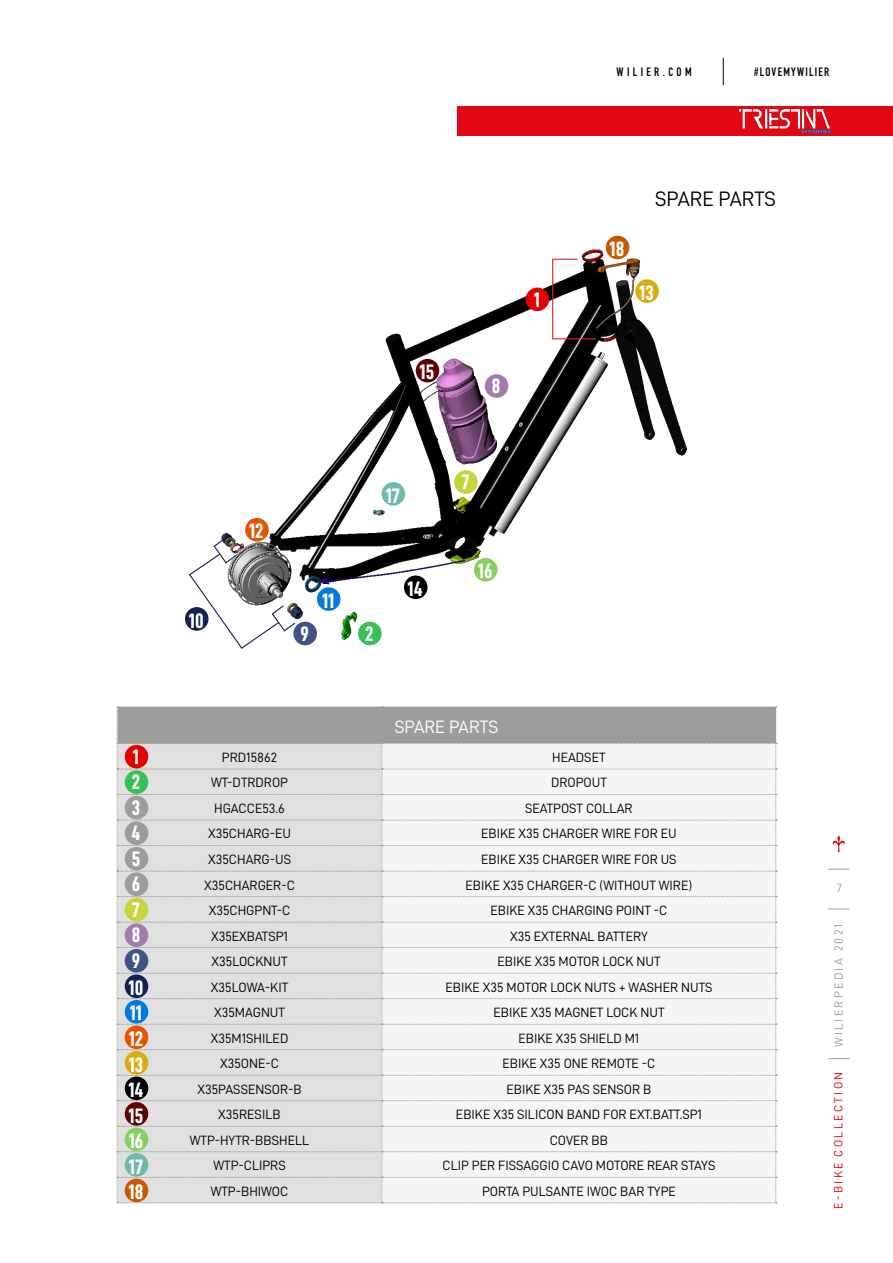
<style>
.page{position:relative;width:893px;height:1263px;background:#fff}
.page>*{position:absolute;margin:0;border:0;box-sizing:border-box;transform-origin:0 0}
.t1{font:21px/25.7px "D DIN Condensed Bold";color:#fff}
.t2{font:21px "D DIN";color:#000}
.t3{font:18px "D DIN";color:#fff}
.t4{font:13.5px "D DIN";color:#000}
.t5{font:12px "D DIN";letter-spacing:.19em;color:#9d9d9c}
.t6{font:12px "D DIN";letter-spacing:.19em;color:#e30613}
.t7{font:12px "DIN Engschrift Std";letter-spacing:.105em;color:#000}
.t8{font:12px "DIN Engschrift Std";letter-spacing:.285em;color:#000}
</style>
<div class="page">
<div style="left:457px;top:106px;width:436px;height:30px;background:#e30613"></div>
<svg style="left:723px;top:58px;width:1px;height:27px"></svg>
<svg style="left:829px;top:1058px;width:21px;height:1px"></svg>
<svg style="left:828px;top:909px;width:21px;height:1px"></svg>
<svg style="left:828px;top:869px;width:21px;height:1px"></svg>
<svg style="left:832px;top:835px;width:13px;height:17px"></svg>
<img style="left:739px;top:110px;width:90px;height:23px">
<svg style="left:117px;top:707px;width:660px;height:496px"></svg>
<img style="left:185px;top:235px;width:503px;height:411px">
<div style="left:125px;top:745px;width:23px;height:23px;background:#e70000;border-radius:50%"></div>
<div style="left:125px;top:770px;width:23px;height:24px;background:#36c056;border-radius:50%"></div>
<div style="left:125px;top:796px;width:23px;height:23px;background:#9d9d9c;border-radius:50%"></div>
<div style="left:125px;top:821px;width:23px;height:24px;background:#9d9d9c;border-radius:50%"></div>
<div style="left:125px;top:847px;width:23px;height:23px;background:#9d9d9c;border-radius:50%"></div>
<div style="left:125px;top:872px;width:23px;height:24px;background:#9d9d9c;border-radius:50%"></div>
<div style="left:125px;top:898px;width:23px;height:23px;background:#c5d63c;border-radius:50%"></div>
<div style="left:125px;top:923px;width:23px;height:24px;background:#a47bad;border-radius:50%"></div>
<div style="left:125px;top:949px;width:23px;height:23px;background:#3f5484;border-radius:50%"></div>
<div style="left:125px;top:974px;width:23px;height:24px;background:#122353;border-radius:50%"></div>
<div style="left:125px;top:1000px;width:23px;height:23px;background:#007ae0;border-radius:50%"></div>
<div style="left:125px;top:1025px;width:23px;height:24px;background:#e75400;border-radius:50%"></div>
<div style="left:125px;top:1051px;width:23px;height:23px;background:#d8ab0e;border-radius:50%"></div>
<div style="left:125px;top:1076px;width:23px;height:24px;background:#000;border-radius:50%"></div>
<div style="left:125px;top:1102px;width:23px;height:23px;background:#5f0000;border-radius:50%"></div>
<div style="left:125px;top:1127px;width:23px;height:24px;background:#84cf5e;border-radius:50%"></div>
<div style="left:125px;top:1153px;width:23px;height:24px;background:#6ebbaa;border-radius:50%"></div>
<div style="left:125px;top:1178px;width:23px;height:24px;background:#c65901;border-radius:50%"></div>
<div style="left:526px;top:288px;width:23px;height:23px;background:#e70000;border-radius:50%"></div>
<svg style="left:553px;top:259px;width:24px;height:1px"></svg>
<hr style="left:553px;top:338px;width:43px;height:1px;background:#e52321">
<hr style="left:552px;top:259px;width:1px;height:80px;background:#e52321">
<div style="left:358px;top:622px;width:24px;height:23px;background:#36c056;border-radius:50%"></div>
<div style="left:454px;top:470px;width:24px;height:24px;background:#c5d63c;border-radius:50%"></div>
<div style="left:485px;top:374px;width:23px;height:24px;background:#a47bad;border-radius:50%"></div>
<div style="left:293px;top:622px;width:24px;height:23px;background:#3f5484;border-radius:50%"></div>
<div style="left:185px;top:607px;width:24px;height:24px;background:#122353;border-radius:50%"></div>
<svg style="left:188px;top:537px;width:108px;height:112px"></svg>
<div style="left:317px;top:587px;width:23px;height:24px;background:#007ae0;border-radius:50%"></div>
<div style="left:245px;top:518px;width:24px;height:23px;background:#e75400;border-radius:50%"></div>
<div style="left:635px;top:279px;width:24px;height:24px;background:#d8ab0e;border-radius:50%"></div>
<div style="left:404px;top:575px;width:23px;height:24px;background:#000;border-radius:50%"></div>
<div style="left:416px;top:359px;width:23px;height:23px;background:#5f0000;border-radius:50%"></div>
<div style="left:474px;top:558px;width:23px;height:23px;background:#84cf5e;border-radius:50%"></div>
<div style="left:382px;top:482px;width:23px;height:24px;background:#6ebbaa;border-radius:50%"></div>
<div style="left:606px;top:236px;width:23px;height:23px;background:#c65901;border-radius:50%"></div>
<h1 class="t1" style="left:128px;top:743px;width:17px">1<br>2<br>3<br>4<br>5<br>6<br>7<br>8<br>9<br>10<br>11<br>12<br>13<br>14<br>15<br>16<br>17<br>18</h1>
<p class="t8" style="left:617px;top:64px;width:77px">WILIER.COM</p>
<p class="t7" style="left:754px;top:64px;width:77px">#LOVEMYWILIER</p>
<h1 class="t1" style="left:189px;top:607px;width:16px">10</h1>
<h1 class="t1" style="left:249px;top:518px;width:16px">12</h1>
<h1 class="t1" style="left:420px;top:359px;width:16px">15</h1>
<h1 class="t1" style="left:492px;top:373px;width:10px">8</h1>
<h1 class="t1" style="left:300px;top:620px;width:10px">9</h1>
<h1 class="t1" style="left:322px;top:587px;width:14px">11</h1>
<h1 class="t1" style="left:386px;top:482px;width:16px">17</h1>
<h1 class="t1" style="left:365px;top:620px;width:10px">2</h1>
<h1 class="t1" style="left:408px;top:575px;width:17px">14</h1>
<h1 class="t1" style="left:461px;top:469px;width:10px">7</h1>
<h1 class="t1" style="left:478px;top:558px;width:16px">16</h1>
<h2 class="t3" style="left:395px;top:717px;width:105px">SPARE PARTS</h2>
<h1 class="t1" style="left:534px;top:286px;width:8px">1</h1>
<h1 class="t1" style="left:610px;top:236px;width:16px">18</h1>
<h1 class="t2" style="left:655px;top:187px;width:122px">SPARE PARTS</h1>
<h1 class="t1" style="left:639px;top:279px;width:16px">13</h1>
<p class="t4" style="left:222px;top:750px;width:57px">PRD15862</p>
<p class="t4" style="left:552px;top:750px;width:55px">HEADSET</p>
<p class="t4" style="left:211px;top:775px;width:79px">WT-DTRDROP</p>
<p class="t4" style="left:551px;top:775px;width:57px">DROPOUT</p>
<p class="t4" style="left:214px;top:801px;width:72px">HGACCE53.6</p>
<p class="t4" style="left:525px;top:801px;width:109px">SEATPOST COLLAR</p>
<p class="t4" style="left:208px;top:826px;width:84px">X35CHARG-EU</p>
<p class="t4" style="left:481px;top:826px;width:197px">EBIKE X35 CHARGER WIRE FOR EU</p>
<p class="t4" style="left:208px;top:852px;width:84px">X35CHARG-US</p>
<p class="t4" style="left:481px;top:852px;width:197px">EBIKE X35 CHARGER WIRE FOR US</p>
<p class="t4" style="left:204px;top:877px;width:92px">X35CHARGER-C</p>
<p class="t4" style="left:466px;top:877px;width:228px">EBIKE X35 CHARGER-C (WITHOUT WIRE)</p>
<p class="t4" style="left:209px;top:903px;width:83px">X35CHGPNT-C</p>
<p class="t4" style="left:490px;top:903px;width:178px">EBIKE X35 CHARGING POINT -C</p>
<p class="t4" style="left:211px;top:928px;width:79px">X35EXBATSP1</p>
<p class="t4" style="left:510px;top:928px;width:139px">X35 EXTERNAL BATTERY</p>
<p class="t4" style="left:212px;top:954px;width:78px">X35LOCKNUT</p>
<p class="t4" style="left:497px;top:954px;width:165px">EBIKE X35 MOTOR LOCK NUT</p>
<p class="t4" style="left:211px;top:979px;width:79px">X35LOWA-KIT</p>
<p class="t4" style="left:445px;top:979px;width:269px">EBIKE X35 MOTOR LOCK NUTS + WASHER NUTS</p>
<p class="t4" style="left:214px;top:1005px;width:72px">X35MAGNUT</p>
<p class="t4" style="left:493px;top:1005px;width:173px">EBIKE X35 MAGNET LOCK NUT</p>
<p class="t4" style="left:211px;top:1030px;width:79px">X35M1SHILED</p>
<p class="t4" style="left:518px;top:1030px;width:122px">EBIKE X35 SHIELD M1</p>
<p class="t4" style="left:220px;top:1056px;width:60px">X35ONE-C</p>
<p class="t4" style="left:502px;top:1056px;width:154px">EBIKE X35 ONE REMOTE -C</p>
<p class="t4" style="left:197px;top:1081px;width:106px">X35PASSENSOR-B</p>
<p class="t4" style="left:506px;top:1081px;width:147px">EBIKE X35 PAS SENSOR B</p>
<p class="t4" style="left:218px;top:1107px;width:64px">X35RESILB</p>
<p class="t4" style="left:456px;top:1107px;width:247px">EBIKE X35 SILICON BAND FOR EXT.BATT.SP1</p>
<p class="t4" style="left:190px;top:1133px;width:121px">WTP-HYTR-BBSHELL</p>
<p class="t4" style="left:550px;top:1133px;width:60px">COVER BB</p>
<p class="t4" style="left:213px;top:1158px;width:74px">WTP-CLIPRS</p>
<p class="t4" style="left:442px;top:1158px;width:274px">CLIP PER FISSAGGIO CAVO MOTORE REAR STAYS</p>
<p class="t4" style="left:211px;top:1184px;width:79px">WTP-BHIWOC</p>
<p class="t4" style="left:482px;top:1184px;width:195px">PORTA PULSANTE IWOC BAR TYPE</p>
<p class="t5" style="left:837px;top:881px;width:7px">7</p>
<p class="t5" style="left:832px;top:1047px;width:125px;rotate:-90deg">WILIERPEDIA 2021</p>
<p class="t6" style="left:832px;top:1209px;width:139px;rotate:-90deg">E-BIKE COLLECTION</p>
</div>
